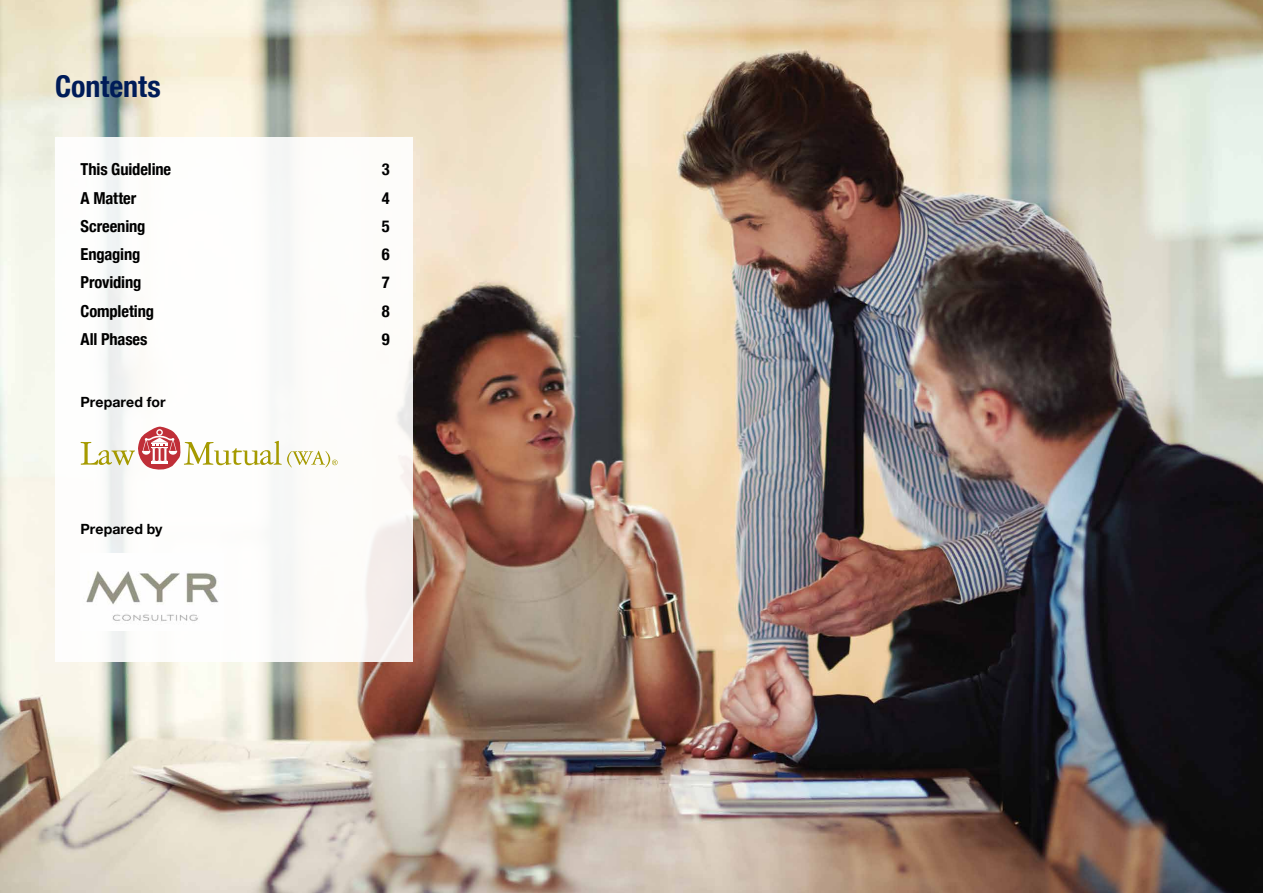
<style>
.page{position:relative;width:1263px;height:893px;background:#fff}
.page>*{position:absolute;margin:0;border:0;box-sizing:border-box;transform-origin:0 0}
.t1{font:700 condensed 30px "Helvetica Neue";color:#001c58}
.t2{font:700 condensed 16.5px "Helvetica Neue";letter-spacing:-.01em;color:#000}
.t3{font:700 14.1px "Helvetica Neue";letter-spacing:.01em;color:#000}
</style>
<div class="page">
<img style="left:0;top:0;width:1263px;height:893px">
<div style="left:55px;top:137px;width:357px;height:525px;background:#fff"></div>
<svg style="left:81px;top:427px;width:257px;height:43px"></svg>
<img style="left:86px;top:571px;width:133px;height:50px">
<h1 class="t1" style="left:55px;top:68px;width:107px">Contents</h1>
<p class="t2" style="left:81px;top:159px;width:92px">This Guideline</p>
<p class="t2" style="left:382px;top:159px;width:9px">3</p>
<p class="t2" style="left:81px;top:188px;width:57px">A Matter</p>
<p class="t2" style="left:382px;top:188px;width:9px">4</p>
<p class="t2" style="left:81px;top:216px;width:66px">Screening</p>
<p class="t2" style="left:382px;top:216px;width:9px">5</p>
<p class="t2" style="left:81px;top:244px;width:61px">Engaging</p>
<p class="t2" style="left:382px;top:244px;width:9px">6</p>
<p class="t2" style="left:81px;top:273px;width:62px">Providing</p>
<p class="t2" style="left:382px;top:273px;width:9px">7</p>
<p class="t2" style="left:81px;top:301px;width:75px">Completing</p>
<p class="t2" style="left:382px;top:301px;width:9px">8</p>
<p class="t2" style="left:81px;top:329px;width:68px">All Phases</p>
<p class="t2" style="left:382px;top:329px;width:9px">9</p>
<p class="t3" style="left:81px;top:393px;width:86px">Prepared for</p>
<p class="t3" style="left:81px;top:520px;width:83px">Prepared by</p>
</div>
